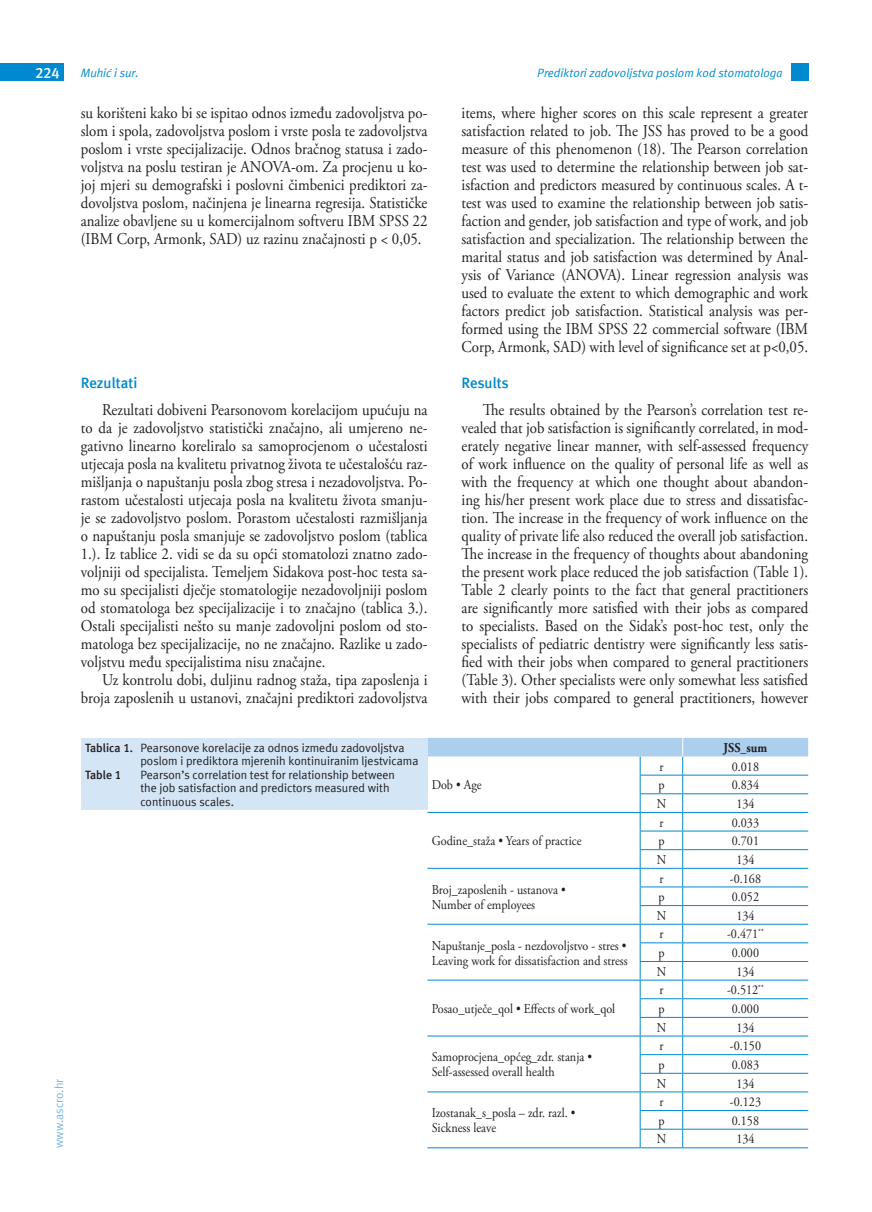
<style>
.page{position:relative;width:872px;height:1212px;background:#fff}
.page>*{position:absolute;margin:0;border:0;box-sizing:border-box;transform-origin:0 0}
.t1{font:16.5px/18px "Adobe Garamond Pro";color:#231f20;text-align:justify;scale:.9 1}
.t2{font:700 15px "Meta ASC";color:#0089cf}
.t3{font:700 15px "Meta ASC";color:#fff}
.t4{font:13.5px/15px "Adobe Garamond Pro";color:#231f20;scale:.9 1}
.t5{font:700 13.5px "Adobe Garamond Pro";color:#231f20;scale:.9 1}
.t6{font:12px/13.5px "Meta ASC";color:#231f20}
.t7{font:italic 12px "Meta ASC";color:#0089cf}
.t8{font:12px "Meta ASC";color:#77b6e4}
.t9{font:700 12px "Meta ASC";color:#231f20}
.s1{font-weight:700}
</style>
<div class="page">
<div style="left:791px;top:64px;width:17px;height:17px;background:#0089cf"></div>
<div style="left:0;top:64px;width:64px;height:17px;background:#0089cf"></div>
<hr style="left:427px;top:1147px;width:213px;height:1px;background:#0089cf">
<hr style="left:640px;top:1147px;width:42px;height:1px;background:#0089cf">
<hr style="left:682px;top:1147px;width:126px;height:1px;background:#0089cf">
<svg style="left:427px;top:738px;width:381px;height:409px"></svg>
<div style="left:81px;top:738px;width:346px;height:72px;background:#d4e6f6"></div>
<p class="t3" style="left:35px;top:64px;width:26px">224</p>
<p class="t7" style="left:81px;top:66px;width:59px">Muhić i sur.</p>
<p class="t7" style="left:537px;top:66px;width:247px">Prediktori zadovoljstva poslom kod stomatologa</p>
<p class="t1" style="left:81px;top:105px;width:387px">su korišteni kako bi se ispitao odnos između zadovoljstva po&shy;slom i spola, zadovoljstva poslom i vrste posla te zadovoljstva poslom i vrste specijalizacije. Odnos bračnog statusa i zado&shy;voljstva na poslu testiran je ANOVA-om. Za procjenu u ko&shy;joj mjeri su demografski i poslovni čimbenici prediktori za&shy;dovoljstva poslom, načinjena je linearna regresija. Statističke analize obavljene su u komercijalnom softveru IBM SPSS 22 (IBM Corp, Armonk, SAD) uz razinu značajnosti p &lt; 0,05.</p>
<p class="t1" style="left:461px;top:105px;width:387px">items, where higher scores on this scale represent a greater satisfaction related to job. The JSS has proved to be a good measure of this phenomenon (18). The Pearson correlation test was used to determine the relationship between job sat&shy;isfaction and predictors measured by continuous scales. A t&shy;test was used to examine the relationship between job satis&shy;faction and gender, job satisfaction and type of work, and job satisfaction and specialization. The relationship between the marital status and job satisfaction was determined by Anal&shy;ysis of Variance (ANOVA). Linear regression analysis was used to evaluate the extent to which demographic and work factors predict job satisfaction. Statistical analysis was per&shy;formed using the IBM SPSS 22 commercial software (IBM Corp, Armonk, SAD) with level of significance set at p&lt;0,05.</p>
<p class="t2" style="left:461px;top:374px;width:49px">Results</p>
<p class="t1" style="left:461px;top:402px;width:387px;text-indent:21px">The results obtained by the Pearson’s correlation test re&shy;vealed that job satisfaction is significantly correlated, in mod&shy;erately negative linear manner, with self-assessed frequency of work influence on the quality of personal life as well as with the frequency at which one thought about abandon&shy;ing his/her present work place due to stress and dissatisfac&shy;tion. The increase in the frequency of work influence on the quality of private life also reduced the overall job satisfaction.<br>The increase in the frequency of thoughts about abandoning the present work place reduced the job satisfaction (Table 1).<br>Table 2 clearly points to the fact that general practitioners are significantly more satisfied with their jobs as compared to specialists. Based on the Sidak’s post-hoc test, only the specialists of pediatric dentistry were significantly less satis&shy;fied with their jobs when compared to general practitioners (Table 3). Other specialists were only somewhat less satisfied with their jobs compared to general practitioners, however</p>
<p class="t5" style="left:723px;top:740px;width:50px">JSS_sum</p>
<p class="t4" style="left:432px;top:778px;width:57px">Dob • Age</p>
<p class="t2" style="left:81px;top:374px;width:58px">Rezultati</p>
<p class="t1" style="left:81px;top:402px;width:387px;text-indent:21px">Rezultati dobiveni Pearsonovom korelacijom upućuju na to da je zadovoljstvo statistički značajno, ali umjereno ne&shy;gativno linearno koreliralo sa samoprocjenom o učestalosti utjecaja posla na kvalitetu privatnog života te učestalošću raz&shy;mišljanja o napuštanju posla zbog stresa i nezadovoljstva. Po&shy;rastom učestalosti utjecaja posla na kvalitetu života smanju&shy;je se zadovoljstvo poslom. Porastom učestalosti razmišljanja o napuštanju posla smanjuje se zadovoljstvo poslom (tablica 1.). Iz tablice 2. vidi se da su opći stomatolozi znatno zado&shy;voljniji od specijalista. Temeljem Sidakova post-hoc testa sa&shy;mo su specijalisti dječje stomatologije nezadovoljniji poslom od stomatologa bez specijalizacije i to značajno (tablica 3.).<br>Ostali specijalisti nešto su manje zadovoljni poslom od sto&shy;matologa bez specijalizacije, no ne značajno. Razlike u zado&shy;voljstvu među specijalistima nisu značajne.</p>
<p class="t1" style="left:81px;top:672px;width:387px;text-align:right">Uz kontrolu dobi, duljinu radnog staža, tipa zaposlenja i broja zaposlenih u ustanovi, značajni prediktori zadovoljstva</p>
<p class="t6" style="left:140px;top:740px;width:279px;text-indent:-55px"><span class="s1">Tablica 1.</span> Pearsonove korelacije za odnos između zadovoljstva poslom i prediktora mjerenih kontinuiranim ljestvicama</p>
<p class="t9" style="left:85px;top:767px;width:38px">Table 1</p>
<p class="t6" style="left:140px;top:767px;width:256px">Pearson’s correlation test for relationship between the job satisfaction and predictors measured with continuous scales.</p>
<p class="t4" style="left:659px;top:759px;width:6px">r</p>
<p class="t4" style="left:731px;top:759px;width:32px">0.018</p>
<p class="t4" style="left:658px;top:778px;width:8px">p</p>
<p class="t4" style="left:731px;top:778px;width:32px">0.834</p>
<p class="t4" style="left:656px;top:797px;width:12px">N</p>
<p class="t4" style="left:736px;top:797px;width:22px">134</p>
<p class="t8" style="left:52px;top:1148px;width:71px;rotate:-90deg">www.ascro.hr</p>
<p class="t4" style="left:432px;top:834px;width:168px">Godine_staža • Years of practice</p>
<p class="t4" style="left:432px;top:882px;width:150px">Broj_zaposlenih - ustanova •<br>Number of employees</p>
<p class="t4" style="left:432px;top:938px;width:219px">Napuštanje_posla - nezdovoljstvo - stres •<br>Leaving work for dissatisfaction and stress</p>
<p class="t4" style="left:432px;top:1002px;width:205px">Posao_utječe_qol • Effects of work_qol</p>
<p class="t4" style="left:432px;top:1050px;width:180px">Samoprocjena_općeg_zdr. stanja •<br>Self-assessed overall health</p>
<p class="t4" style="left:432px;top:1106px;width:161px">Izostanak_s_posla – zdr. razl. •<br>Sickness leave</p>
<p class="t4" style="left:659px;top:815px;width:6px">r</p>
<p class="t4" style="left:732px;top:815px;width:32px">0.033</p>
<p class="t4" style="left:658px;top:834px;width:8px">p</p>
<p class="t4" style="left:732px;top:834px;width:32px">0.701</p>
<p class="t4" style="left:656px;top:852px;width:12px">N</p>
<p class="t4" style="left:736px;top:852px;width:22px">134</p>
<p class="t4" style="left:659px;top:871px;width:6px">r</p>
<p class="t4" style="left:730px;top:871px;width:36px">-0.168</p>
<p class="t4" style="left:658px;top:890px;width:8px">p</p>
<p class="t4" style="left:731px;top:890px;width:32px">0.052</p>
<p class="t4" style="left:656px;top:908px;width:12px">N</p>
<p class="t4" style="left:736px;top:908px;width:22px">134</p>
<p class="t4" style="left:659px;top:927px;width:6px">r</p>
<p class="t4" style="left:727px;top:927px;width:42px">-0.471<sup>**</sup></p>
<p class="t4" style="left:658px;top:946px;width:8px">p</p>
<p class="t4" style="left:731px;top:946px;width:32px">0.000</p>
<p class="t4" style="left:656px;top:964px;width:12px">N</p>
<p class="t4" style="left:736px;top:964px;width:22px">134</p>
<p class="t4" style="left:659px;top:983px;width:6px">r</p>
<p class="t4" style="left:727px;top:983px;width:42px">-0.512<sup>**</sup></p>
<p class="t4" style="left:658px;top:1002px;width:8px">p</p>
<p class="t4" style="left:731px;top:1002px;width:32px">0.000</p>
<p class="t4" style="left:656px;top:1020px;width:12px">N</p>
<p class="t4" style="left:736px;top:1020px;width:22px">134</p>
<p class="t4" style="left:659px;top:1039px;width:6px">r</p>
<p class="t4" style="left:730px;top:1039px;width:36px">-0.150</p>
<p class="t4" style="left:658px;top:1057px;width:8px">p</p>
<p class="t4" style="left:731px;top:1057px;width:32px">0.083</p>
<p class="t4" style="left:656px;top:1076px;width:12px">N</p>
<p class="t4" style="left:736px;top:1076px;width:22px">134</p>
<p class="t4" style="left:659px;top:1095px;width:6px">r</p>
<p class="t4" style="left:730px;top:1095px;width:36px">-0.123</p>
<p class="t4" style="left:658px;top:1113px;width:8px">p</p>
<p class="t4" style="left:731px;top:1113px;width:32px">0.158</p>
<p class="t4" style="left:656px;top:1132px;width:12px">N</p>
<p class="t4" style="left:736px;top:1132px;width:22px">134</p>
</div>
